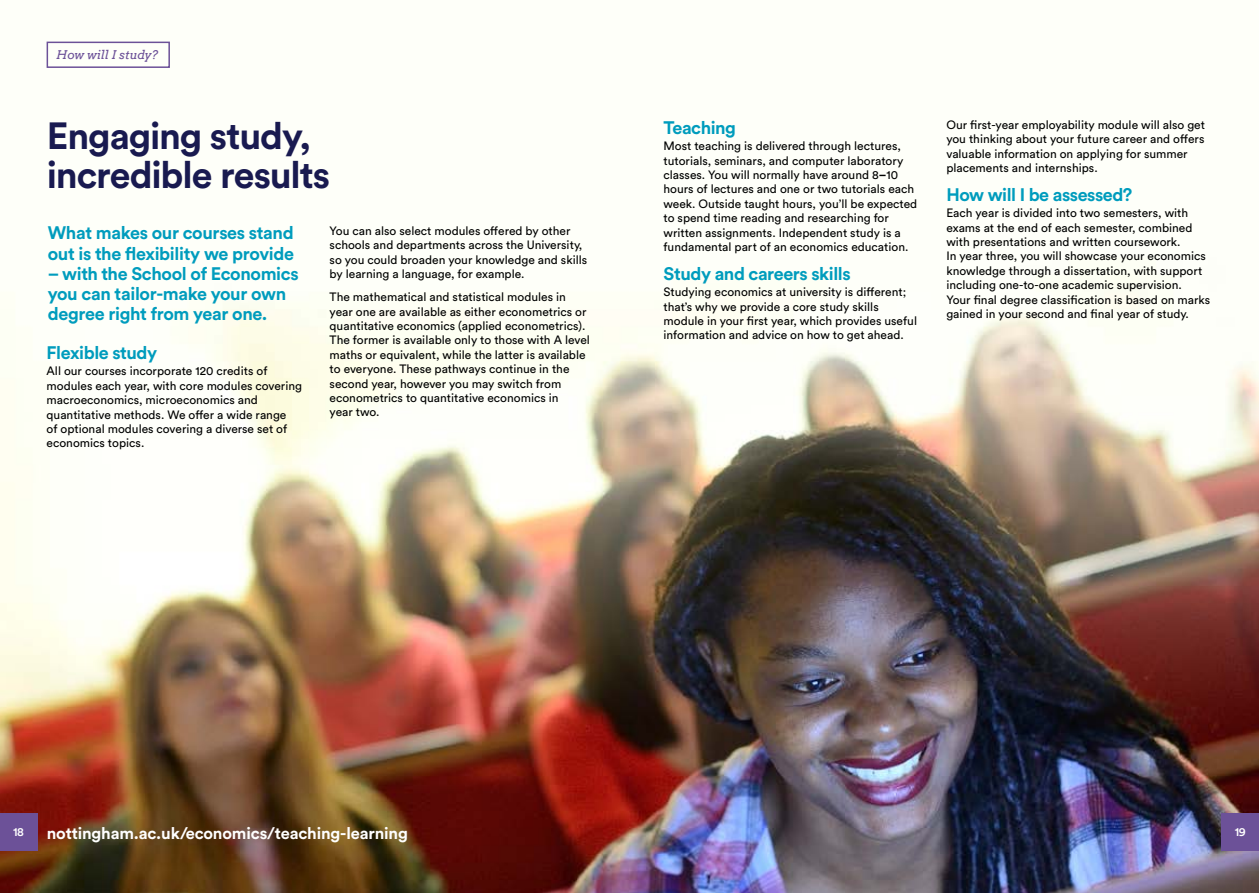
<style>
.page{position:relative;width:1259px;height:893px;background:#fff}
.page>*{position:absolute;margin:0;border:0;box-sizing:border-box;transform-origin:0 0}
.t1{font:700 37.5px/39px "Circular Pro";letter-spacing:-.03em;color:#191a50}
.t2{font:700 18px/20.2px "Circular Pro";letter-spacing:-.02em;color:#009cbd}
.t3{font:700 16.5px "Circular Pro";letter-spacing:-.01em;color:#fff}
.t4{font:12px/14.4px "Circular Pro";color:#000}
.t5{font:italic 12px "Arvo";color:#6c5198}
.t6{font:500 12px "Circular Pro";color:#fff}
.s1{font-weight:700}
</style>
<div class="page">
<img style="left:0;top:41px;width:1259px;height:852px">
<div style="left:47px;top:42px;width:123px;height:26px;border:2px solid #6c5198"></div>
<div style="left:0;top:813px;width:37px;height:37px;background:#6c5198"></div>
<div style="left:1221px;top:813px;width:38px;height:37px;background:#6c5198"></div>
<p class="t5" style="left:56px;top:47px;width:104px">How will I study?</p>
<h1 class="t1" style="left:47px;top:115px;width:285px">Engaging study, incredible results</h1>
<h2 class="t2" style="left:48px;top:222px;width:248px">What makes our courses stand out is the flexibility we provide</h2>
<h2 class="t2" style="left:48px;top:263px;width:252px">– with the School of Economics you can tailor-make your own degree right from year one.</h2>
<h2 class="t2" style="left:47px;top:342px;width:112px">Flexible study</h2>
<p class="t4" style="left:47px;top:363px;width:257px">All our courses incorporate 120 credits of modules each year, with core modules covering macroeconomics, microeconomics and quantitative methods. We offer a wide range<br>of optional modules covering a diverse set of economics topics.</p>
<p class="t4" style="left:330px;top:223px;width:259px">You can also select modules offered by other schools and departments across the University, so you could broaden your knowledge and skills by learning a language, for example.</p>
<p class="t4" style="left:330px;top:289px;width:262px">The mathematical and statistical modules in year one are available as either econometrics or quantitative economics (applied econometrics).<br>The former is available only to those with A level maths or equivalent, while the latter is available to everyone. These pathways continue in the second year, however you may switch from econometrics to quantitative economics in<br>year two.</p>
<h2 class="t2" style="left:663px;top:116px;width:74px">Teaching</h2>
<p class="t4" style="left:663px;top:138px;width:255px">Most teaching is delivered through lectures, tutorials, seminars, and computer laboratory classes. You will normally have around 8<span class="s1">–</span>10 hours of lectures and one or two tutorials each week. Outside taught hours, you’ll be expected to spend time reading and researching for written assignments. Independent study is a fundamental part of an economics education.</p>
<h2 class="t2" style="left:663px;top:263px;width:189px">Study and careers skills</h2>
<p class="t4" style="left:663px;top:284px;width:255px">Studying economics at university is different; that’s why we provide a core study skills module in your first year, which provides useful information and advice on how to get ahead.</p>
<p class="t4" style="left:946px;top:117px;width:260px">Our first-year employability module will also get you thinking about your future career and offers valuable information on applying for summer placements and internships.</p>
<h2 class="t2" style="left:946px;top:184px;width:188px">How will I be assessed?</h2>
<p class="t4" style="left:946px;top:205px;width:265px">Each year is divided into two semesters, with exams at the end of each semester, combined with presentations and written coursework.<br>In year three, you will showcase your economics knowledge through a dissertation, with support including one-to-one academic supervision.<br>Your final degree classification is based on marks gained in your second and final year of study.</p>
<p class="t6" style="left:13px;top:824px;width:12px">18</p>
<h3 class="t3" style="left:47px;top:821px;width:363px">nottingham.ac.uk/economics/teaching-learning</h3>
<p class="t6" style="left:1234px;top:824px;width:13px">19</p>
</div>
